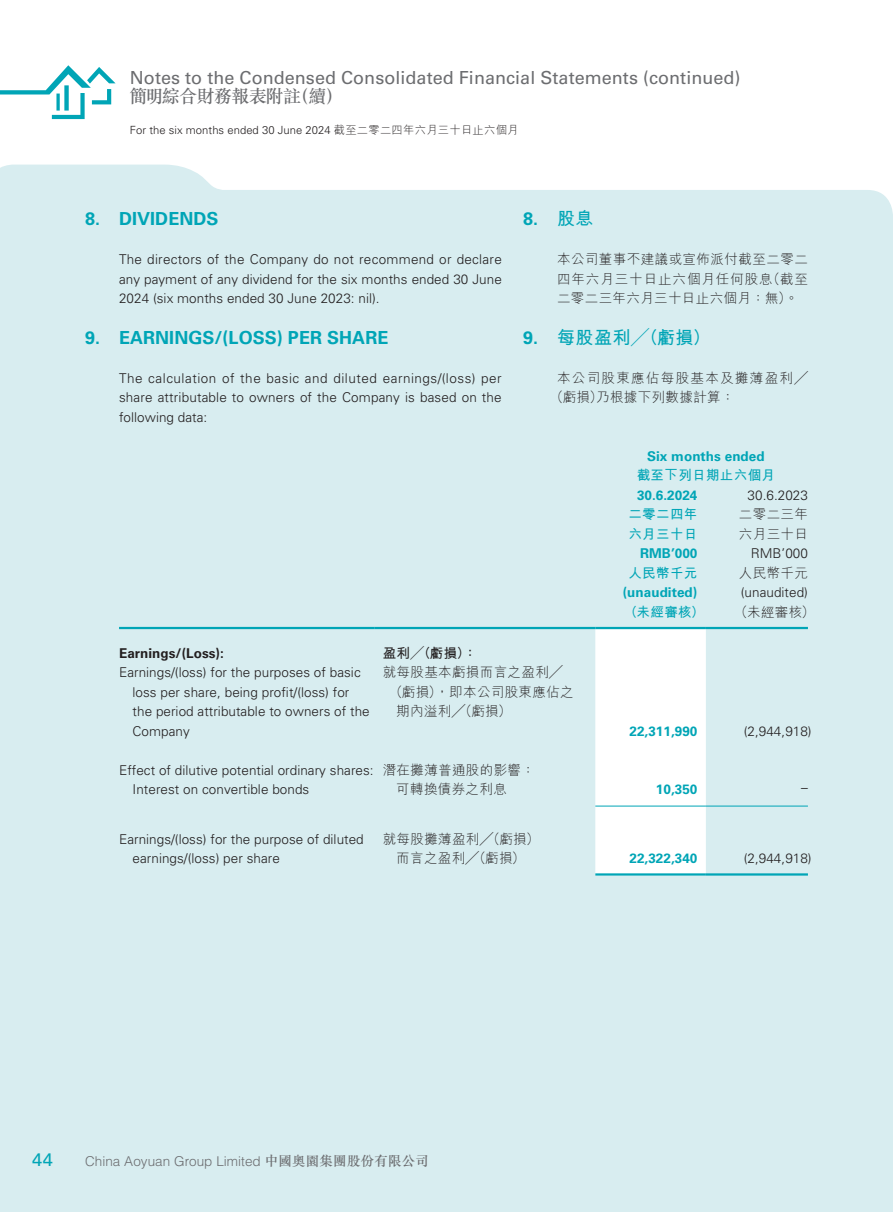
<style>
.page{position:relative;width:893px;height:1212px;background:#fff}
.page>*{position:absolute;margin:0;border:0;box-sizing:border-box;transform-origin:0 0}
.t1{font:18px "Univers LT Pro 55 Roman";letter-spacing:.005em;color:#6c6d70}
.t2{font:700 18px "Univers LT Pro 65";letter-spacing:.005em;color:#00a5b6}
.t3{font:500 18px "M Sung HK";letter-spacing:-.035em;color:#6c6d70}
.t4{font:700 18px "M Hei HK";letter-spacing:.03em;color:#00a5b6}
.t5{font:18px "Univers LT Pro 55 Roman";color:#00a5b6}
.t6{font:300 13.5px/19.5px "Univers LT Pro 45";letter-spacing:.005em;color:#231f20}
.t7{font:300 13.5px/19.5px "M Hei HK";letter-spacing:.03em;color:#231f20;text-align:justify}
.t8{font:700 13.5px "Univers LT Pro 65";letter-spacing:.005em;color:#00a5b6}
.t9{font:300 13.5px "Helvetica LT Pro";letter-spacing:.005em;color:#6c6d70}
.t10{font:300 13.5px/19.5px "M Hei HK";letter-spacing:.1em;color:#231f20}
.t11{font:700 13.5px/19.5px "M Hei HK";letter-spacing:.03em;color:#00a5b6}
.t12{font:700 13.5px "Univers LT Pro 65";letter-spacing:.005em;color:#231f20}
.t13{font:700 13.5px "M Hei HK";color:#231f20}
.t14{font:300 11.25px "Univers LT Pro 45";letter-spacing:.005em;color:#231f20}
.s1{font-family:"M Hei HK"}
.s2{font-family:"Univers LT Pro 65"}
.s3{font-family:"M Sung HK";font-weight:500}
</style>
<div class="page">
<div style="left:0;top:165px;width:893px;height:1047px;background:#d8edf0"></div>
<svg style="left:0;top:65px;width:116px;height:54px"></svg>
<svg style="left:595px;top:629px;width:111px;height:244px"></svg>
<hr style="left:119px;top:627px;width:255px;height:2px;background:#00a5b6">
<hr style="left:374px;top:627px;width:221px;height:2px;background:#00a5b6">
<hr style="left:595px;top:627px;width:111px;height:2px;background:#00a5b6">
<hr style="left:706px;top:627px;width:102px;height:2px;background:#00a5b6">
<hr style="left:595px;top:806px;width:111px;height:1px;background:#00a5b6">
<hr style="left:706px;top:806px;width:102px;height:1px;background:#00a5b6">
<hr style="left:595px;top:873px;width:111px;height:2px;background:#00a5b6">
<hr style="left:706px;top:873px;width:102px;height:2px;background:#00a5b6">
<h1 class="t1" style="left:130px;top:65px;width:612px">Notes to the Condensed Consolidated Financial Statements (continued)</h1>
<h1 class="t3" style="left:129px;top:84px;width:215px">簡明綜合財務報表附註（續）</h1>
<p class="t14" style="left:130px;top:123px;width:390px">For the six months ended 30 June 2024 <span class="s1">截至二零二四年六月三十日止六個月</span></p>
<h1 class="t2" style="left:85px;top:206px;width:135px">8. DIVIDENDS</h1>
<p class="t6" style="left:119px;top:249px;width:384px;text-align:justify">The directors of the Company do not recommend or declare any payment of any dividend for the six months ended 30 June 2024 (six months ended 30 June 2023: nil).</p>
<h1 class="t2" style="left:85px;top:325px;width:305px">9. EARNINGS/(LOSS) PER SHARE</h1>
<p class="t6" style="left:119px;top:368px;width:384px;text-align:justify">The calculation of the basic and diluted earnings/(loss) per share attributable to owners of the Company is based on the following data:</p>
<h1 class="t2" style="left:523px;top:206px;width:72px">8. <span class="s1">股息</span></h1>
<p class="t7" style="left:557px;top:249px;width:252px">本公司董事不建議或宣佈派付截至二零二四年六月三十日止六個月任何股息（截至二零二三年六月三十日止六個月：無）。</p>
<h1 class="t4" style="left:523px;top:324px;width:189px"><span class="s2">9.</span> 每股盈利╱（虧損）</h1>
<p class="t10" style="left:550px;top:368px;width:259px;text-indent:7px">本公司股東應佔每股基本及攤薄盈利╱（虧損）乃根據下列數據計算：</p>
<p class="t8" style="left:647px;top:446px;width:119px">Six months ended</p>
<p class="t11" style="left:637px;top:465px;width:140px">截至下列日期止六個月</p>
<p class="t8" style="left:637px;top:485px;width:62px">30.6.2024</p>
<p class="t6" style="left:748px;top:485px;width:62px">30.6.2023</p>
<p class="t11" style="left:628px;top:504px;width:71px">二零二四年六月三十日</p>
<p class="t7" style="left:739px;top:504px;width:71px">二零二三年六月三十日</p>
<p class="t8" style="left:640px;top:544px;width:59px">RMB’000</p>
<p class="t6" style="left:751px;top:543px;width:59px">RMB’000</p>
<p class="t11" style="left:628px;top:562px;width:71px">人民幣千元</p>
<p class="t7" style="left:739px;top:563px;width:71px">人民幣千元</p>
<p class="t8" style="left:623px;top:583px;width:76px">(unaudited)</p>
<p class="t6" style="left:741px;top:582px;width:69px">(unaudited)</p>
<p class="t11" style="left:624px;top:601px;width:82px">（未經審核）</p>
<p class="t7" style="left:735px;top:602px;width:82px">（未經審核）</p>
<p class="t12" style="left:119px;top:643px;width:106px">Earnings/(Loss):</p>
<p class="t13" style="left:383px;top:643px;width:96px">盈利╱（虧損）：</p>
<p class="t6" style="left:133px;top:662px;width:239px;text-indent:-14px">Earnings/(loss) for the purposes of basic loss per share, being profit/(loss) for the period attributable to owners of the<br>Company</p>
<p class="t7" style="left:383px;top:662px;width:182px">就每股基本虧損而言之盈利╱</p>
<p class="t7" style="left:389px;top:681px;width:186px">（虧損），即本公司股東應佔之</p>
<p class="t7" style="left:396px;top:701px;width:116px">期內溢利╱（虧損）</p>
<p class="t8" style="left:629px;top:721px;width:69px">22,311,990</p>
<p class="t6" style="left:744px;top:721px;width:69px">(2,944,918)</p>
<p class="t6" style="left:133px;top:760px;width:404px;text-indent:-14px">Effect of dilutive potential ordinary shares: <span class="s1">潛在攤薄普通股的影響：<br></span>Interest on convertible bonds</p>
<p class="t7" style="left:396px;top:779px;width:112px">可轉換債券之利息</p>
<p class="t8" style="left:656px;top:780px;width:43px">10,350</p>
<p class="t6" style="left:801px;top:777px;width:8px">–</p>
<p class="t6" style="left:133px;top:829px;width:233px;text-indent:-14px">Earnings/(loss) for the purpose of diluted earnings/(loss) per share</p>
<p class="t7" style="left:383px;top:829px;width:158px;text-align:center">就每股攤薄盈利╱（虧損）而言之盈利╱（虧損）</p>
<p class="t8" style="left:629px;top:849px;width:69px">22,322,340</p>
<p class="t6" style="left:744px;top:848px;width:69px">(2,944,918)</p>
<h1 class="t5" style="left:32px;top:1147px;width:22px">44</h1>
<p class="t9" style="left:85px;top:1152px;width:346px">China Aoyuan Group Limited <span class="s3">中國奧園集團股份有限公司</span></p>
</div>
